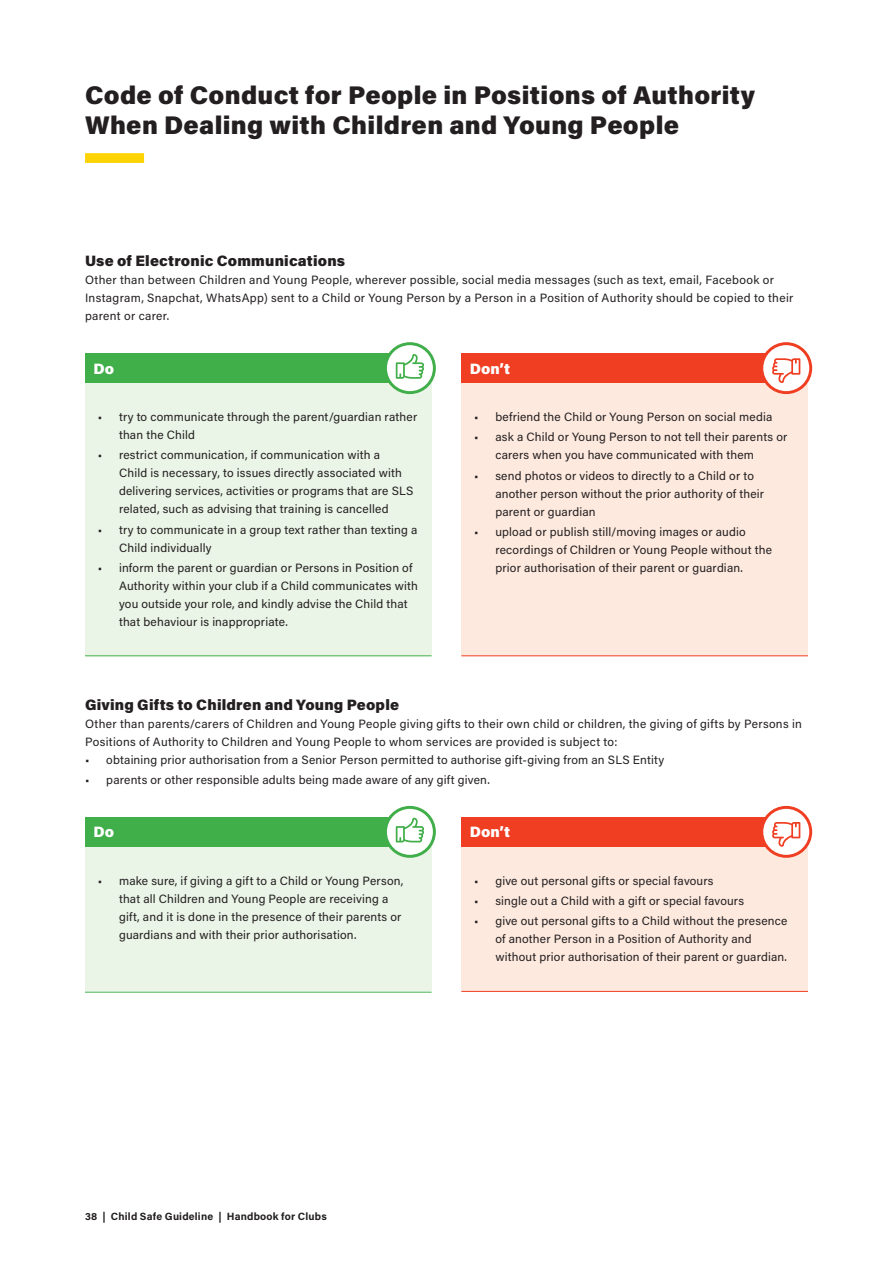
<style>
.page{position:relative;width:893px;height:1263px;background:#fff}
.page>*{position:absolute;margin:0;border:0;box-sizing:border-box;transform-origin:0 0}
.Page_Heading_Sml{font:900 25.5px/30px "Acumin Pro";letter-spacing:.01em;color:#231f20}
.Sub_Heading_1{font:900 15px "Acumin Pro";letter-spacing:.01em;color:#231f20}
.Table_Heading{font:900 15px "Acumin Pro";letter-spacing:-.005em;color:#fff}
.Body_Copy{font:12px/18px "Acumin Pro";letter-spacing:.015em;color:#231f20}
.t1{font:700 10.5px "Acumin Pro";letter-spacing:.02em;color:#231f20}
</style>
<div class="page">
<div style="left:85px;top:383px;width:347px;height:272px;background:#eaf4e7"></div>
<hr style="left:85px;top:655px;width:347px;height:1px;background:#40ae49">
<div style="left:85px;top:353px;width:318px;height:30px;background:#40ae49"></div>
<svg style="left:385px;top:344px;width:49px;height:49px"></svg>
<div style="left:384px;top:342px;width:52px;height:52px;border:3px solid #40ae49;border-radius:50%"></div>
<svg style="left:396px;top:354px;width:28px;height:25px"></svg>
<div style="left:461px;top:383px;width:347px;height:272px;background:#fde9de"></div>
<hr style="left:461px;top:655px;width:347px;height:1px;background:#ef3e22">
<div style="left:461px;top:353px;width:318px;height:30px;background:#ef3e22"></div>
<svg style="left:762px;top:344px;width:49px;height:49px"></svg>
<div style="left:760px;top:342px;width:52px;height:52px;border:3px solid #ef3e22;border-radius:50%"></div>
<svg style="left:772px;top:358px;width:28px;height:25px"></svg>
<div style="left:85px;top:846px;width:347px;height:145px;background:#eaf4e7"></div>
<hr style="left:85px;top:992px;width:347px;height:1px;background:#40ae49">
<div style="left:85px;top:817px;width:318px;height:30px;background:#40ae49"></div>
<svg style="left:385px;top:807px;width:49px;height:49px"></svg>
<div style="left:384px;top:806px;width:52px;height:52px;border:3px solid #40ae49;border-radius:50%"></div>
<svg style="left:396px;top:818px;width:28px;height:24px"></svg>
<div style="left:461px;top:846px;width:347px;height:145px;background:#fde9de"></div>
<hr style="left:461px;top:991px;width:347px;height:1px;background:#ef3e22">
<div style="left:461px;top:817px;width:318px;height:30px;background:#ef3e22"></div>
<svg style="left:762px;top:807px;width:49px;height:49px"></svg>
<div style="left:760px;top:806px;width:52px;height:52px;border:3px solid #ef3e22;border-radius:50%"></div>
<svg style="left:772px;top:822px;width:28px;height:25px"></svg>
<div style="left:85px;top:153px;width:59px;height:10px;background:#fed304"></div>
<p class="Page_Heading_Sml" style="left:85px;top:79px;width:672px">Code of Conduct for People in Positions of Authority<br>When Dealing with Children and Young People</p>
<p class="Sub_Heading_1" style="left:85px;top:250px;width:262px">Use of Electronic Communications</p>
<p class="Body_Copy" style="left:85px;top:270px;width:710px">Other than between Children and Young People, wherever possible, social media messages (such as text, email, Facebook or<br>Instagram, Snapchat, WhatsApp) sent to a Child or Young Person by a Person in a Position of Authority should be copied to their parent or carer.</p>
<p class="Table_Heading" style="left:94px;top:358px;width:22px">Do</p>
<p class="Body_Copy" style="left:119px;top:408px;width:300px;text-indent:-21px">• try to communicate through the parent/guardian rather than the Child</p>
<p class="Body_Copy" style="left:119px;top:446px;width:296px;text-indent:-21px">• restrict communication, if communication with a<br>Child is necessary, to issues directly associated with delivering services, activities or programs that are SLS related, such as advising that training is cancelled</p>
<p class="Body_Copy" style="left:119px;top:520px;width:300px;text-indent:-21px">• try to communicate in a group text rather than texting a<br>Child individually</p>
<p class="Body_Copy" style="left:119px;top:558px;width:300px;text-indent:-21px">• inform the parent or guardian or Persons in Position of Authority within your club if a Child communicates with you outside your role, and kindly advise the Child that that behaviour is inappropriate.</p>
<p class="Table_Heading" style="left:470px;top:358px;width:42px">Don’t</p>
<p class="Body_Copy" style="left:474px;top:408px;width:300px">• befriend the Child or Young Person on social media</p>
<p class="Body_Copy" style="left:495px;top:428px;width:293px;text-indent:-21px">• ask a Child or Young Person to not tell their parents or carers when you have communicated with them</p>
<p class="Body_Copy" style="left:495px;top:466px;width:270px;text-indent:-21px">• send photos or videos to directly to a Child or to another person without the prior authority of their parent or guardian</p>
<p class="Body_Copy" style="left:495px;top:522px;width:278px;text-indent:-21px">• upload or publish still/moving images or audio recordings of Children or Young People without the prior authorisation of their parent or guardian.</p>
<p class="Sub_Heading_1" style="left:85px;top:694px;width:316px">Giving Gifts to Children and Young People</p>
<p class="Body_Copy" style="left:85px;top:714px;width:718px">Other than parents/carers of Children and Young People giving gifts to their own child or children, the giving of gifts by Persons in<br>Positions of Authority to Children and Young People to whom services are provided is subject to:</p>
<p class="Body_Copy" style="left:85px;top:750px;width:581px">• obtaining prior authorisation from a Senior Person permitted to authorise gift-giving from an SLS Entity</p>
<p class="Body_Copy" style="left:85px;top:770px;width:406px">• parents or other responsible adults being made aware of any gift given.</p>
<p class="Table_Heading" style="left:94px;top:821px;width:22px">Do</p>
<p class="Body_Copy" style="left:119px;top:871px;width:286px;text-indent:-21px">• make sure, if giving a gift to a Child or Young Person, that all Children and Young People are receiving a gift, and it is done in the presence of their parents or guardians and with their prior authorisation.</p>
<p class="Table_Heading" style="left:470px;top:821px;width:42px">Don’t</p>
<p class="Body_Copy" style="left:474px;top:871px;width:241px">• give out personal gifts or special favours</p>
<p class="Body_Copy" style="left:474px;top:891px;width:271px">• single out a Child with a gift or special favours</p>
<p class="Body_Copy" style="left:495px;top:911px;width:294px;text-indent:-21px">• give out personal gifts to a Child without the presence of another Person in a Position of Authority and without prior authorisation of their parent or guardian.</p>
<p class="t1" style="left:85px;top:1209px;width:243px">38 | Child Safe Guideline | Handbook for Clubs</p>
</div>
